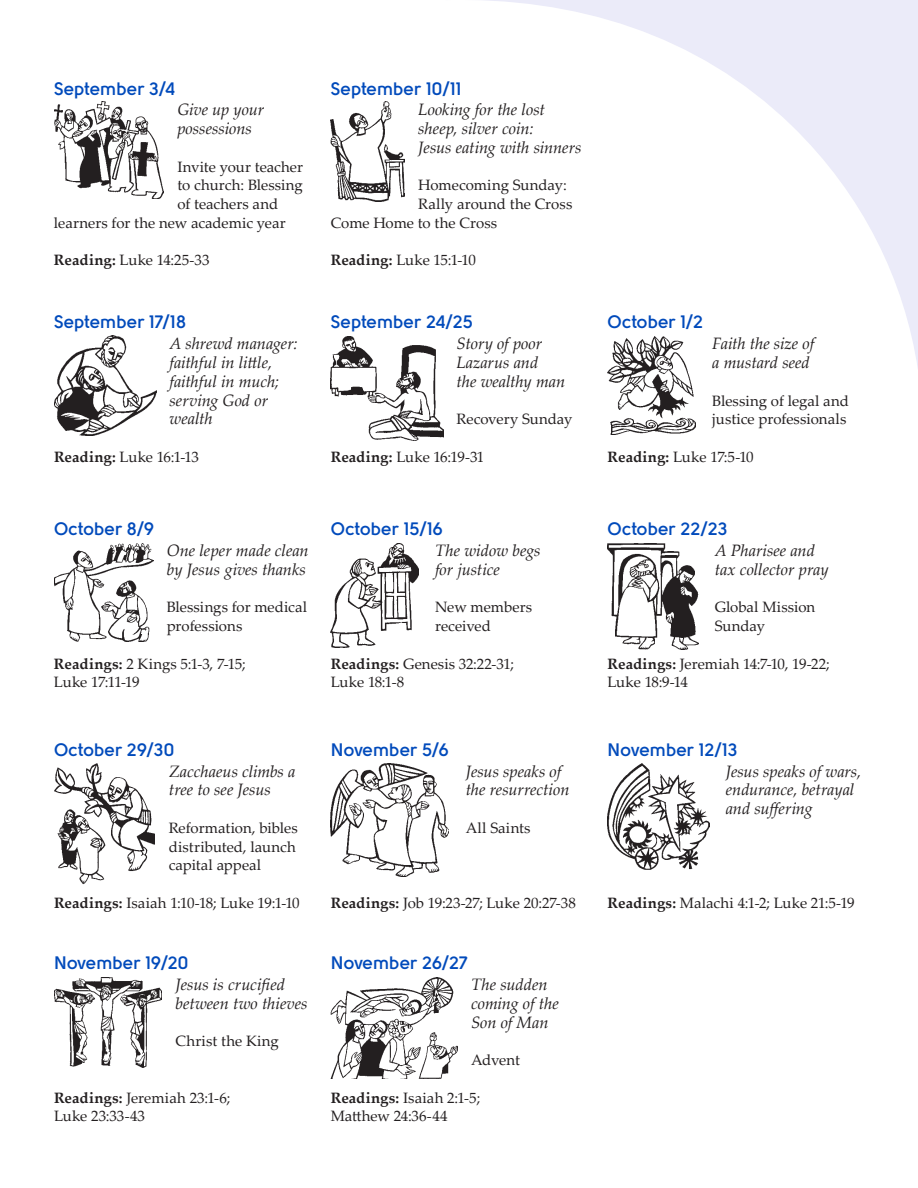
<style>
.page{position:relative;width:918px;height:1188px;background:#fff}
.page>*{position:absolute;margin:0;border:0;box-sizing:border-box;transform-origin:0 0}
.t1{font:700 18px "Solomon";letter-spacing:-.005em;color:#004abb}
.t2{font:italic 16.5px/18.8px "Palatino Linotype";letter-spacing:-.005em;color:#231f20}
.t3{font:15px/18.8px "Palatino Linotype";color:#231f20}
.t4{font:15px "Palatino Linotype";letter-spacing:-.035em;color:#231f20}
.t5{font:15px "Palatino Linotype";letter-spacing:.02em;color:#231f20}
.s1{font-weight:700}
</style>
<div class="page">
<svg style="left:486px;top:0;width:432px;height:367px"></svg>
<img style="left:54px;top:101px;width:110px;height:98px">
<img style="left:331px;top:101px;width:74px;height:100px">
<img style="left:54px;top:335px;width:102px;height:100px">
<img style="left:331px;top:336px;width:112px;height:104px">
<img style="left:331px;top:543px;width:87px;height:104px">
<img style="left:331px;top:764px;width:118px;height:113px">
<img style="left:608px;top:336px;width:87px;height:99px">
<img style="left:608px;top:543px;width:90px;height:106px">
<img style="left:608px;top:764px;width:102px;height:106px">
<img style="left:54px;top:543px;width:99px;height:99px">
<img style="left:54px;top:764px;width:101px;height:121px">
<img style="left:54px;top:977px;width:108px;height:90px">
<img style="left:331px;top:977px;width:127px;height:102px">
<p class="t1" style="left:54px;top:78px;width:123px">September 3/4</p>
<p class="t2" style="left:177px;top:100px;width:88px">Give up your possessions</p>
<p class="t3" style="left:177px;top:157px;width:127px">Invite your teacher</p>
<p class="t3" style="left:177px;top:175px;width:127px">to church: Blessing</p>
<p class="t3" style="left:177px;top:194px;width:102px">of teachers and</p>
<p class="t3" style="left:54px;top:213px;width:233px">learners for the new academic year</p>
<p class="t3" style="left:54px;top:250px;width:157px"><span class="s1">Reading:</span> Luke 14:25-33</p>
<p class="t1" style="left:54px;top:312px;width:134px">September 17/18</p>
<p class="t2" style="left:170px;top:334px;width:130px">A shrewd manager: faithful in little, faithful in much; serving God or wealth</p>
<p class="t3" style="left:54px;top:447px;width:147px"><span class="s1">Reading:</span> Luke 16:1-13</p>
<p class="t1" style="left:54px;top:519px;width:102px">October 8/9</p>
<p class="t2" style="left:167px;top:541px;width:144px">One leper made clean by Jesus gives thanks</p>
<p class="t3" style="left:167px;top:597px;width:142px">Blessings for medical professions</p>
<p class="t3" style="left:54px;top:654px;width:193px"><span class="s1">Readings:</span> 2 Kings 5:1-3, 7-15;<br>Luke 17:11-19</p>
<p class="t1" style="left:54px;top:739px;width:122px">October 29/30</p>
<p class="t2" style="left:169px;top:761px;width:128px">Zacchaeus climbs a tree to see Jesus</p>
<p class="t3" style="left:169px;top:818px;width:131px">Reformation, bibles distributed, launch capital appeal</p>
<p class="t3" style="left:54px;top:893px;width:247px"><span class="s1">Readings:</span> Isaiah 1:10-18; Luke 19:1-10</p>
<p class="t1" style="left:54px;top:953px;width:136px">November 19/20</p>
<p class="t2" style="left:176px;top:975px;width:134px">Jesus is crucified between two thieves</p>
<p class="t5" style="left:176px;top:1031px;width:105px">Christ the King</p>
<p class="t3" style="left:54px;top:1088px;width:178px"><span class="s1">Readings:</span> Jeremiah 23:1-6;<br>Luke 23:33-43</p>
<p class="t1" style="left:331px;top:78px;width:132px">September 10/11</p>
<p class="t2" style="left:418px;top:100px;width:165px">Looking for the lost sheep, silver coin:<br>Jesus eating with sinners</p>
<p class="t3" style="left:418px;top:175px;width:150px">Homecoming Sunday:</p>
<p class="t3" style="left:418px;top:194px;width:156px">Rally around the Cross</p>
<p class="t3" style="left:331px;top:213px;width:168px">Come Home to the Cross</p>
<p class="t3" style="left:331px;top:250px;width:147px"><span class="s1">Reading:</span> Luke 15:1-10</p>
<p class="t1" style="left:331px;top:312px;width:144px">September 24/25</p>
<p class="t2" style="left:457px;top:334px;width:110px">Story of poor<br>Lazarus and<br>the wealthy man</p>
<p class="t3" style="left:457px;top:409px;width:117px">Recovery Sunday</p>
<p class="t4" style="left:331px;top:446px;width:155px"><span class="s1">Reading:</span> Luke 16:19-31</p>
<p class="t1" style="left:331px;top:519px;width:114px">October 15/16</p>
<p class="t2" style="left:435px;top:541px;width:107px">The widow begs for justice</p>
<p class="t3" style="left:435px;top:597px;width:99px">New members received</p>
<p class="t3" style="left:331px;top:654px;width:185px"><span class="s1">Readings:</span> Genesis 32:22-31;<br>Luke 18:1-8</p>
<p class="t1" style="left:331px;top:739px;width:120px">November 5/6</p>
<p class="t2" style="left:466px;top:761px;width:105px">Jesus speaks of the resurrection</p>
<p class="t3" style="left:466px;top:818px;width:66px">All Saints</p>
<p class="t3" style="left:331px;top:893px;width:247px"><span class="s1">Readings:</span> Job 19:23-27; Luke 20:27-38</p>
<p class="t1" style="left:331px;top:953px;width:139px">November 26/27</p>
<p class="t2" style="left:471px;top:975px;width:89px">The sudden coming of the<br>Son of Man</p>
<p class="t3" style="left:471px;top:1050px;width:50px">Advent</p>
<p class="t3" style="left:331px;top:1088px;width:151px"><span class="s1">Readings:</span> Isaiah 2:1-5;<br>Matthew 24:36-44</p>
<p class="t1" style="left:608px;top:312px;width:97px">October 1/2</p>
<p class="t2" style="left:712px;top:334px;width:103px">Faith the size of a mustard seed</p>
<p class="t3" style="left:712px;top:390px;width:138px">Blessing of legal and justice professionals</p>
<p class="t3" style="left:608px;top:447px;width:148px"><span class="s1">Reading:</span> Luke 17:5-10</p>
<p class="t1" style="left:608px;top:519px;width:122px">October 22/23</p>
<p class="t2" style="left:715px;top:541px;width:115px">A Pharisee and tax collector pray</p>
<p class="t3" style="left:715px;top:597px;width:102px">Global Mission<br>Sunday</p>
<p class="t3" style="left:608px;top:654px;width:224px"><span class="s1">Readings:</span> Jeremiah 14:7-10, 19-22;<br>Luke 18:9-14</p>
<p class="t1" style="left:608px;top:739px;width:132px">November 12/13</p>
<p class="t2" style="left:726px;top:761px;width:137px">Jesus speaks of wars, endurance, betrayal and suffering</p>
<p class="t3" style="left:608px;top:893px;width:249px"><span class="s1">Readings:</span> Malachi 4:1-2; Luke 21:5-19</p>
</div>
